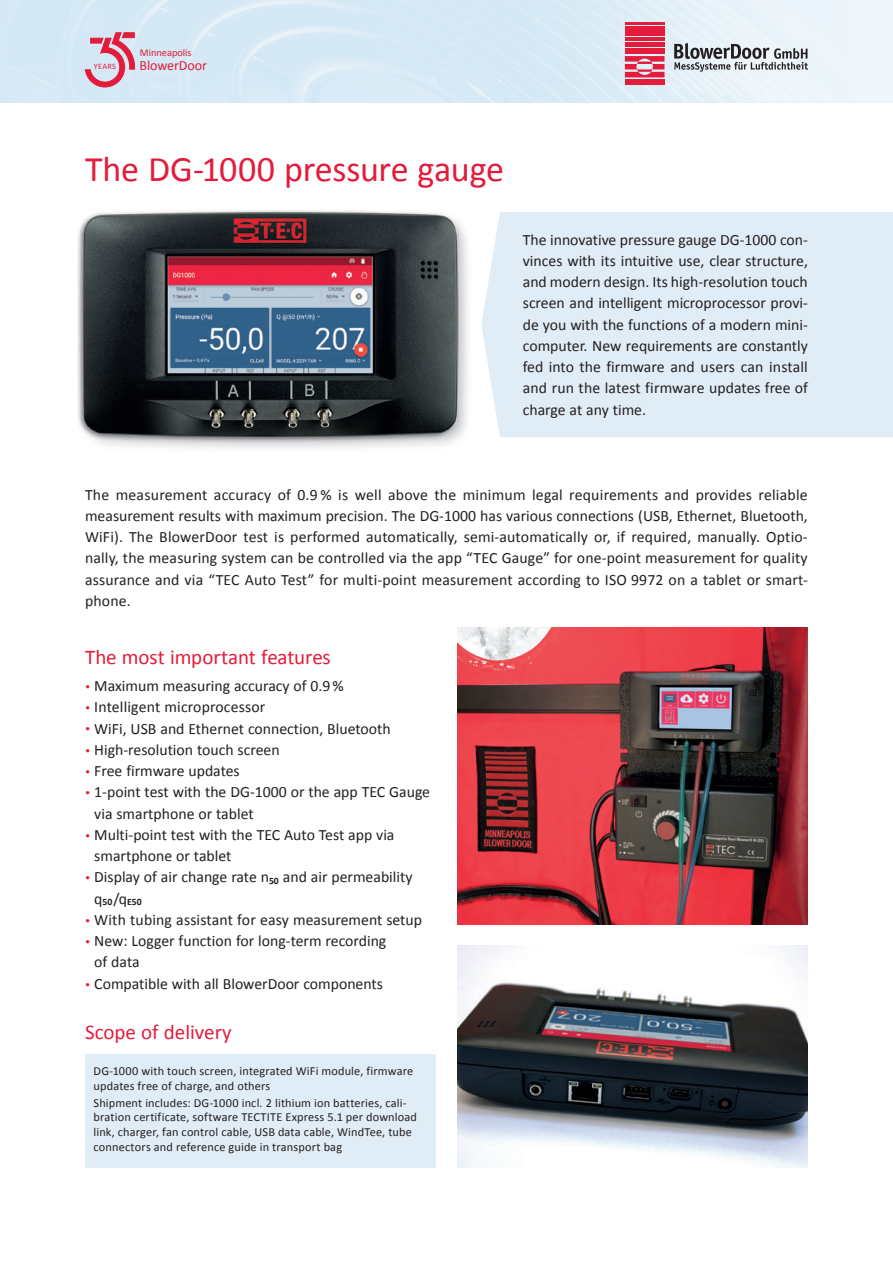
<style>
.page{position:relative;width:893px;height:1263px;background:#fff}
.page>*{position:absolute;margin:0;border:0;box-sizing:border-box;transform-origin:0 0}
.t1{font:36px "Calibri";letter-spacing:-.01em;color:#e41c3b}
.t2{font:21px "Calibri";letter-spacing:-.005em;color:#e41c3b}
.t3{font:15.75px/21.3px "Calibri";color:#231f20}
.t4{font:14.1px "Calibri";letter-spacing:-.005em;color:#e41c3b}
.t5{font:12.3px/14.7px "Calibri";letter-spacing:.01em;color:#231f20}
.t6{font:10.5px "Calibri";letter-spacing:-.005em;color:#e41c3b}
.t7{font:700 9.75px "Calibri";color:#231f20}
.t8{font:8.25px "Calibri";letter-spacing:.03em;color:#e41c3b}
.s1{font-size:10.5px;color:#e41c3b}
</style>
<div class="page">
<img style="left:0;top:0;width:893px;height:102px">
<hr style="left:625px;top:23px;width:39px;height:2px;background:#e41c3b">
<hr style="left:625px;top:26px;width:39px;height:2px;background:#e41c3b">
<hr style="left:625px;top:29px;width:39px;height:3px;background:#e41c3b">
<hr style="left:625px;top:33px;width:39px;height:3px;background:#e41c3b">
<hr style="left:625px;top:37px;width:39px;height:4px;background:#e41c3b">
<div style="left:625px;top:42px;width:39px;height:5px;background:#e41c3b"></div>
<div style="left:625px;top:49px;width:39px;height:5px;background:#e41c3b"></div>
<div style="left:625px;top:80px;width:39px;height:5px;background:#e41c3b"></div>
<svg style="left:625px;top:56px;width:39px;height:21px"></svg>
<svg style="left:674px;top:43px;width:134px;height:29px"></svg>
<svg style="left:85px;top:32px;width:50px;height:56px"></svg>
<div style="left:481px;top:212px;width:412px;height:225px;background:#e1edf6"></div>
<img style="left:77px;top:222px;width:391px;height:227px">
<img style="left:78px;top:210px;width:380px;height:232px">
<img style="left:457px;top:946px;width:351px;height:221px">
<div style="left:85px;top:1054px;width:351px;height:113px;background:#e1edf6"></div>
<img style="left:457px;top:627px;width:351px;height:298px">
<p class="t8" style="left:94px;top:62px;width:24px">YEARS</p>
<p class="t6" style="left:140px;top:46px;width:53px">Minneapolis</p>
<p class="t4" style="left:140px;top:56px;width:69px">BlowerDoor</p>
<h1 class="t1" style="left:85px;top:146px;width:420px">The DG-1000 pressure gauge</h1>
<p class="t3" style="left:523px;top:229px;width:287px;text-align:justify">The innovative pressure gauge DG-1000 con&shy;vinces with its intuitive use, clear structure, and modern design. Its high-resolution touch screen and intelligent microprocessor provi&shy;de you with the functions of a modern mini&shy;computer. New requirements are constantly fed into the firmware and users can install and run the latest firmware updates free of charge at any time.</p>
<p class="t3" style="left:85px;top:484px;width:724px;text-align:justify">The measurement accuracy of 0.9 % is well above the minimum legal requirements and provides reliable measurement results with maximum precision. The DG-1000 has various connections (USB, Ethernet, Bluetooth, WiFi). The BlowerDoor test is performed automatically, semi-automatically or, if required, manually. Optio&shy;nally, the measuring system can be controlled via the app “TEC Gauge” for one-point measurement for quality assurance and via “TEC Auto Test” for multi-point measurement according to ISO 9972 on a tablet or smart&shy;phone.</p>
<h2 class="t2" style="left:85px;top:643px;width:247px">The most important features</h2>
<p class="t3" style="left:85px;top:675px;width:260px"><span class="s1">•</span> Maximum measuring accuracy of 0.9%</p>
<p class="t3" style="left:85px;top:696px;width:182px"><span class="s1">•</span> Intelligent microprocessor</p>
<p class="t3" style="left:85px;top:718px;width:307px"><span class="s1">•</span> WiFi, USB and Ethernet connection, Bluetooth</p>
<p class="t3" style="left:85px;top:739px;width:196px"><span class="s1">•</span> High-resolution touch screen</p>
<p class="t3" style="left:85px;top:760px;width:156px"><span class="s1">•</span> Free firmware updates</p>
<p class="t3" style="left:94px;top:781px;width:337px;text-indent:-9px"><span class="s1">•</span> 1-point test with the DG-1000 or the app TEC Gauge via smartphone or tablet</p>
<p class="t3" style="left:94px;top:824px;width:302px;text-indent:-9px"><span class="s1">•</span> Multi-point test with the TEC Auto Test app via smartphone or tablet</p>
<p class="t3" style="left:85px;top:866px;width:329px"><span class="s1">•</span> Display of air change rate n<sub>50</sub> and air permeability</p>
<p class="t7" style="left:94px;top:896px;width:49px"><sup>q</sup>50<sup>/q</sup>E50</p>
<p class="t3" style="left:85px;top:909px;width:339px"><span class="s1">•</span> With tubing assistant for easy measurement setup</p>
<p class="t3" style="left:94px;top:930px;width:294px;text-indent:-9px"><span class="s1">•</span> New: Logger function for long-term recording of data</p>
<p class="t3" style="left:85px;top:973px;width:300px"><span class="s1">•</span> Compatible with all BlowerDoor components</p>
<h2 class="t2" style="left:85px;top:1019px;width:148px">Scope of delivery</h2>
<p class="t5" style="left:94px;top:1063px;width:321px">DG-1000 with touch screen, integrated WiFi module, firmware updates free of charge, and others</p>
<p class="t5" style="left:94px;top:1095px;width:325px">Shipment includes: DG-1000 incl. 2 lithium ion batteries, cali&shy;bration certificate, software TECTITE Express 5.1 per download link, charger, fan control cable, USB data cable, WindTee, tube connectors and reference guide in transport bag</p>
</div>
